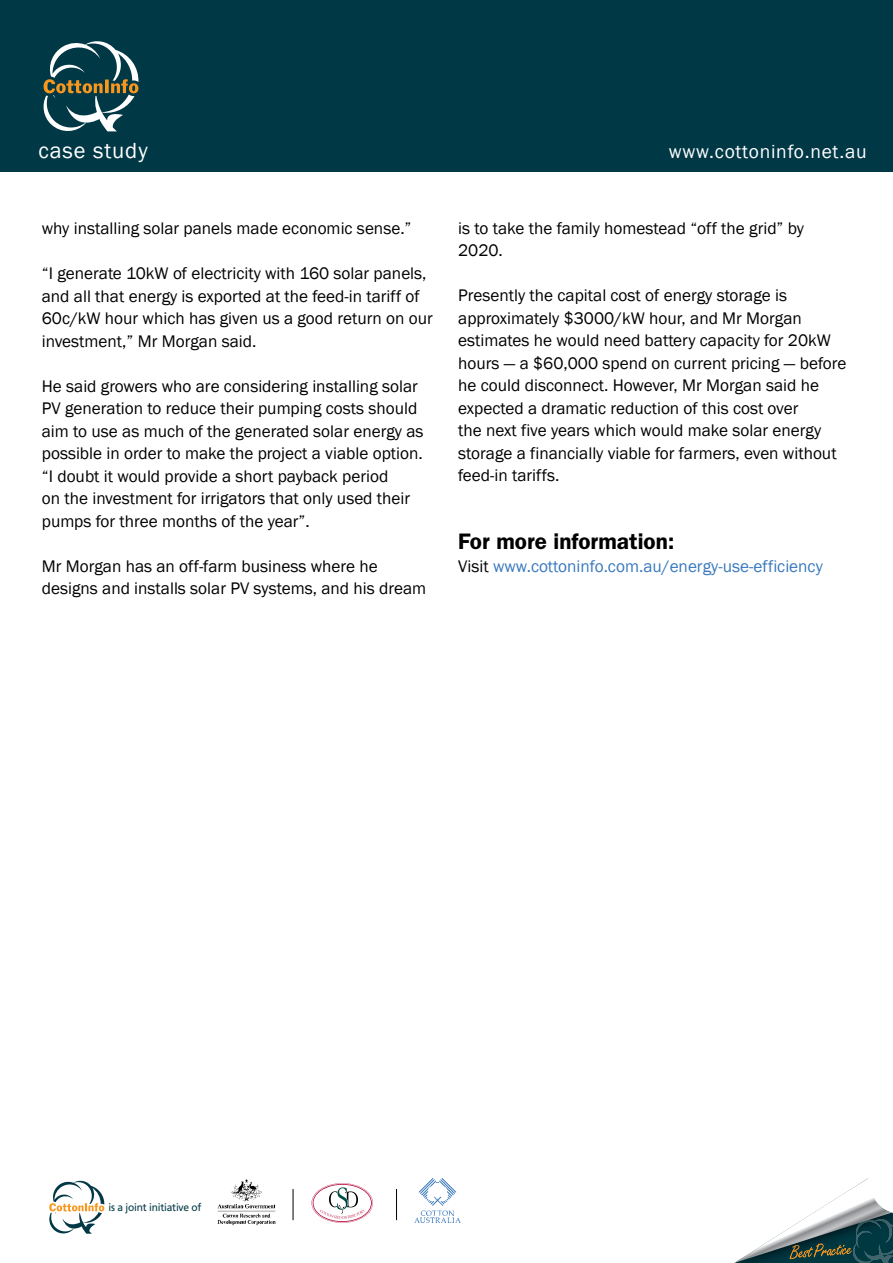
<style>
.page{position:relative;width:893px;height:1263px;background:#fff}
.page>*{position:absolute;margin:0;border:0;box-sizing:border-box;transform-origin:0 0}
.t1{font:600 22.5px "Franklin Gothic";color:#000}
.t2{font:22.5px "Franklin Gothic";letter-spacing:.04em;color:#fff}
.t3{font:19.5px "Franklin Gothic";letter-spacing:.04em;color:#fff}
.t4{font:17.25px/22.5px "Franklin Gothic";color:#000}
.t5{font:17.25px "Franklin Gothic";color:#3978bd}
.t6{font:10.65px "Frutiger";letter-spacing:-.02em;color:#003846;scale:.95 1}
.s1{color:#000}
</style>
<div class="page">
<div style="left:0;top:0;width:893px;height:171px;background:#003846"></div>
<svg style="left:43px;top:41px;width:96px;height:91px"></svg>
<svg style="left:734px;top:1178px;width:159px;height:85px"></svg>
<svg style="left:49px;top:1180px;width:56px;height:54px"></svg>
<img style="left:217px;top:1179px;width:59px;height:47px">
<svg style="left:312px;top:1183px;width:61px;height:40px"></svg>
<img style="left:414px;top:1178px;width:47px;height:45px">
<hr style="left:293px;top:1189px;width:1px;height:31px;background:#000">
<hr style="left:396px;top:1189px;width:1px;height:31px;background:#000">
<h1 class="t2" style="left:38px;top:136px;width:111px">case study</h1>
<p class="t3" style="left:669px;top:139px;width:199px">www.cottoninfo.net.au</p>
<p class="t4" style="left:42px;top:217px;width:371px">why installing solar panels made economic sense.”</p>
<p class="t4" style="left:42px;top:262px;width:392px">“I generate 10kW of electricity with 160 solar panels, and all that energy is exported at the feed-in tariff of 60c/kW hour which has given us a good return on our investment,” Mr Morgan said.</p>
<p class="t4" style="left:42px;top:375px;width:383px">He said growers who are considering installing solar PV generation to reduce their pumping costs should aim to use as much of the generated solar energy as possible in order to make the project a viable option. “I doubt it would provide a short payback period<br>on the investment for irrigators that only used their pumps for three months of the year”.</p>
<p class="t4" style="left:42px;top:555px;width:386px">Mr Morgan has an off-farm business where he designs and installs solar PV systems, and his dream</p>
<p class="t4" style="left:458px;top:217px;width:347px">is to take the family homestead “off the grid” by<br>2020.</p>
<p class="t4" style="left:458px;top:285px;width:390px">Presently the capital cost of energy storage is approximately $3000/kW hour, and Mr Morgan estimates he would need battery capacity for 20kW hours — a $60,000 spend on current pricing — before he could disconnect. However, Mr Morgan said he expected a dramatic reduction of this cost over<br>the next five years which would make solar energy storage a financially viable for farmers, even without feed-in tariffs.</p>
<h1 class="t1" style="left:458px;top:528px;width:218px">For more information:</h1>
<p class="t5" style="left:458px;top:555px;width:366px"><span class="s1">Visit</span> www.cottoninfo.com.au/energy-use-efficiency</p>
<p class="t6" style="left:108px;top:1201px;width:99px">is a joint initiative of</p>
</div>
